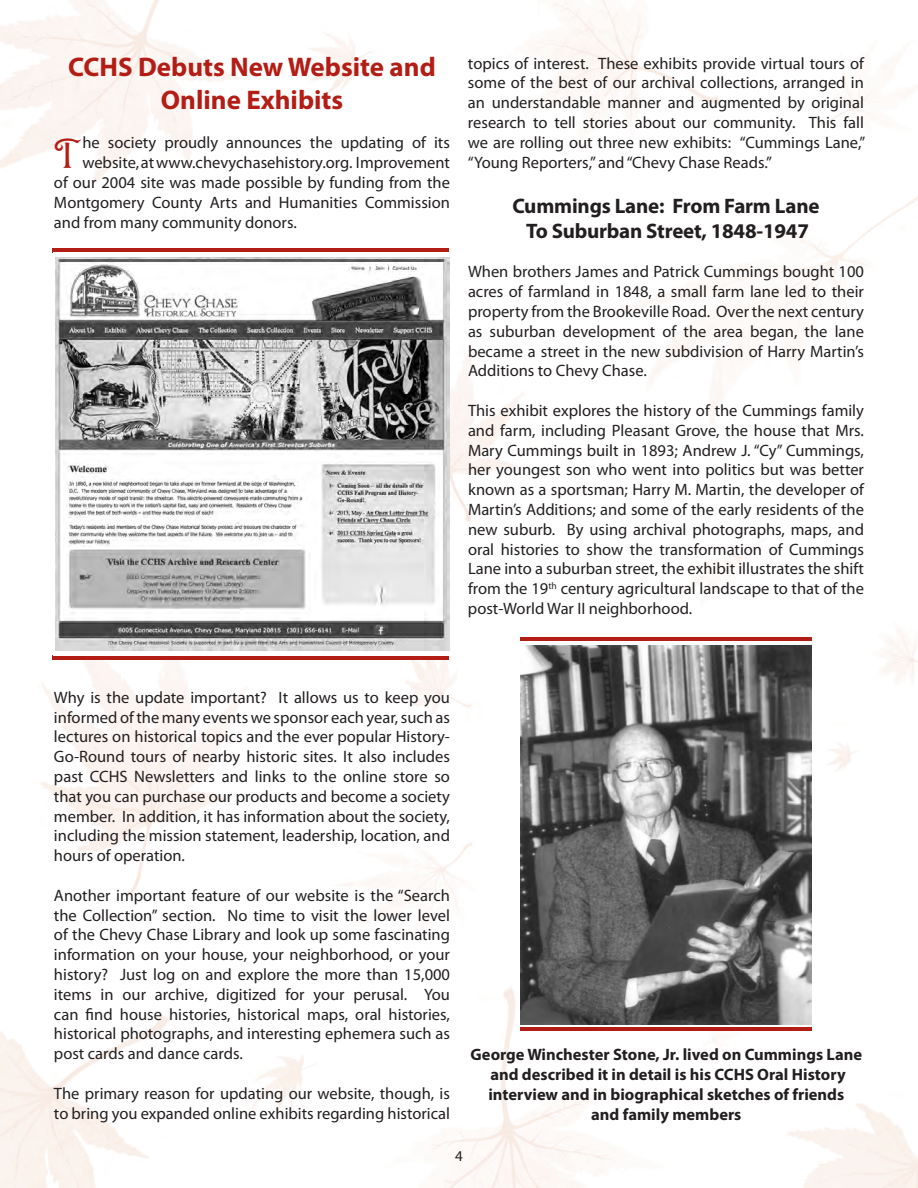
<style>
.page{position:relative;width:918px;height:1188px;background:#fff}
.page>*{position:absolute;margin:0;border:0;box-sizing:border-box;transform-origin:0 0}
.No_Spacing{font:36.45px "Chocolate Box";color:#b41d15}
.No_Spacing-2{font:700 27px/32.4px "Myriad Pro";color:#b41d15;text-align:center}
.t1{font:700 21px "Myriad Pro";letter-spacing:-.01em;color:#231f20}
.No_Spacing-3{font:16.5px/19.8px "Myriad Pro";color:#231f20;text-align:justify}
.t2{font:700 16.5px/19.8px "Myriad Pro";color:#231f20;text-align:center}
.t3{font:15px "Myriad";color:#231f20}
</style>
<div class="page">
<img style="left:0;top:0;width:918px;height:1188px">
<hr style="left:520px;top:637px;width:292px;height:4px;background:#b41d15">
<hr style="left:520px;top:641px;width:292px;height:4px;background:#fff">
<hr style="left:520px;top:1027px;width:292px;height:4px;background:#b41d15">
<svg style="left:520px;top:1023px;width:292px;height:4px"></svg>
<img style="left:521px;top:645px;width:291px;height:379px">
<img style="left:55px;top:256px;width:394px;height:395px">
<hr style="left:53px;top:248px;width:396px;height:4px;background:#b41d15">
<hr style="left:53px;top:252px;width:396px;height:4px;background:#fff">
<svg style="left:53px;top:655px;width:396px;height:4px;fill:#b41d15"></svg>
<hr style="left:53px;top:651px;width:396px;height:4px;background:#fff">
<p class="No_Spacing-2" style="left:68px;top:50px;width:369px">CCHS Debuts New Website and<br>Online Exhibits</p>
<p class="No_Spacing" style="left:54px;top:137px;width:30px">T</p>
<p class="No_Spacing-3" style="left:82px;top:133px;width:369px">he society proudly announces the updating of its</p>
<p class="No_Spacing-3" style="left:82px;top:153px;width:369px">website, at www.chevychasehistory.org. Improvement</p>
<p class="No_Spacing-3" style="left:54px;top:173px;width:397px">of our 2004 site was made possible by funding from the</p>
<p class="No_Spacing-3" style="left:54px;top:193px;width:397px">Montgomery County Arts and Humanities Commission</p>
<p class="No_Spacing-3" style="left:54px;top:213px;width:244px">and from many community donors.</p>
<p class="No_Spacing-3" style="left:468px;top:53px;width:399px">topics of interest. These exhibits provide virtual tours of some of the best of our archival collections, arranged in an understandable manner and augmented by original research to tell stories about our community. This fall we are rolling out three new exhibits: “Cummings Lane,” “Young Reporters,” and “Chevy Chase Reads.”</p>
<p class="t1" style="left:512px;top:192px;width:309px">Cummings Lane: From Farm Lane</p>
<p class="t1" style="left:526px;top:217px;width:284px">To Suburban Street, 1848-1947</p>
<p class="No_Spacing-3" style="left:468px;top:262px;width:398px">When brothers James and Patrick Cummings bought 100 acres of farmland in 1848, a small farm lane led to their property from the Brookeville Road. Over the next century as suburban development of the area began, the lane became a street in the new subdivision of Harry Martin’s Additions to Chevy Chase.</p>
<p class="No_Spacing-3" style="left:468px;top:401px;width:398px">This exhibit explores the history of the Cummings family and farm, including Pleasant Grove, the house that Mrs.<br>Mary Cummings built in 1893; Andrew J. “Cy” Cummings, her youngest son who went into politics but was better known as a sportsman; Harry M. Martin, the developer of Martin’s Additions; and some of the early residents of the new suburb. By using archival photographs, maps, and oral histories to show the transformation of Cummings Lane into a suburban street, the exhibit illustrates the shift from the 19<sup>th</sup> century agricultural landscape to that of the post-World War II neighborhood.</p>
<p class="No_Spacing-3" style="left:54px;top:688px;width:398px">Why is the update important? It allows us to keep you informed of the many events we sponsor each year, such as lectures on historical topics and the ever popular History-Go-Round tours of nearby historic sites. It also includes past CCHS Newsletters and links to the online store so that you can purchase our products and become a society member. In addition, it has information about the society, including the mission statement, leadership, location, and hours of operation.</p>
<p class="No_Spacing-3" style="left:54px;top:886px;width:398px">Another important feature of our website is the “Search the Collection” section. No time to visit the lower level of the Chevy Chase Library and look up some fascinating information on your house, your neighborhood, or your history? Just log on and explore the more than 15,000 items in our archive, digitized for your perusal. You can find house histories, historical maps, oral histories, historical photographs, and interesting ephemera such as post cards and dance cards.</p>
<p class="No_Spacing-3" style="left:54px;top:1084px;width:398px">The primary reason for updating our website, though, is to bring you expanded online exhibits regarding historical</p>
<p class="t2" style="left:471px;top:1044px;width:393px">George Winchester Stone, Jr. lived on Cummings Lane</p>
<p class="t2" style="left:488px;top:1064px;width:359px">and described it in detail is his CCHS Oral History interview and in biographical sketches of friends and family members</p>
<p class="t3" style="left:455px;top:1148px;width:9px">4</p>
<p class="t3" style="left:455px;top:1148px;width:9px">#</p>
</div>
